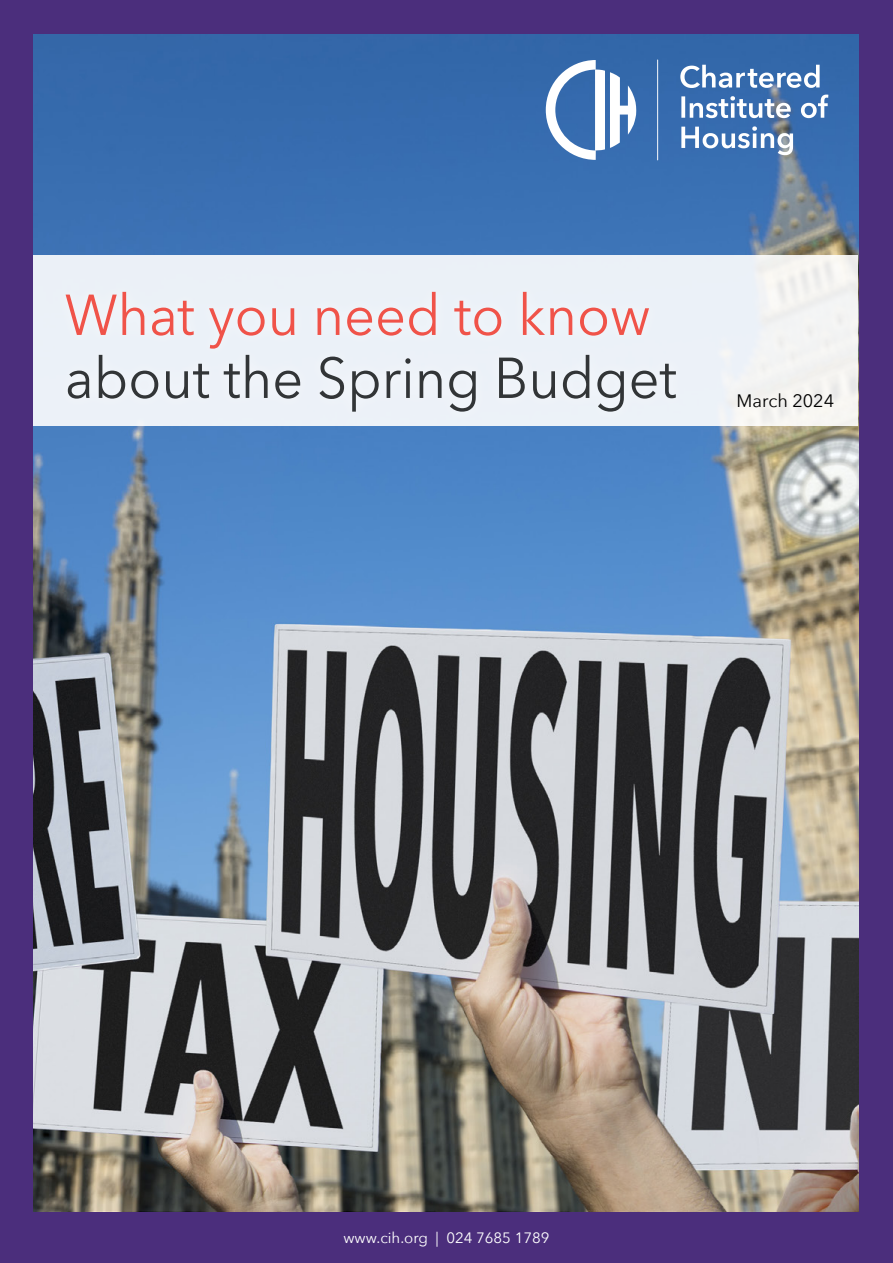
<style>
.page{position:relative;width:893px;height:1263px;background:#4b2e7c}
.page>*{position:absolute;margin:0;border:0;box-sizing:border-box;transform-origin:0 0}
.t1{font:57px "Avenir Next";color:#323537;scale:.95 1}
.t2{font:57px "Avenir Next";color:#f05349;scale:.95 1}
.t3{font:18px "Avenir Next";color:#000}
.t4{font:15px "Avenir Next";color:#fff}
</style>
<div class="page">
<img style="left:33px;top:34px;width:826px;height:1178px">
<div style="left:33px;top:255px;width:825px;height:170px;background:linear-gradient(to right,#e9eff8,#eff2f4)"></div>
<div style="left:55px;top:280px;width:633px;height:144px;background:#ecf2f8"></div>
<svg style="left:681px;top:126px;width:112px;height:29px"></svg>
<svg style="left:681px;top:95px;width:147px;height:23px"></svg>
<svg style="left:680px;top:65px;width:140px;height:23px"></svg>
<svg style="left:546px;top:60px;width:90px;height:100px"></svg>
<hr style="left:657px;top:60px;width:1px;height:100px;background:#fff">
<h1 class="t2" style="left:65px;top:267px;width:618px">What you need to know</h1>
<h1 class="t1" style="left:65px;top:330px;width:646px">about the Spring Budget</h1>
<p class="t3" style="left:737px;top:385px;width:99px">March 2024</p>
<p class="t4" style="left:343px;top:1225px;width:208px">www.cih.org | 024 7685 1789</p>
</div>
